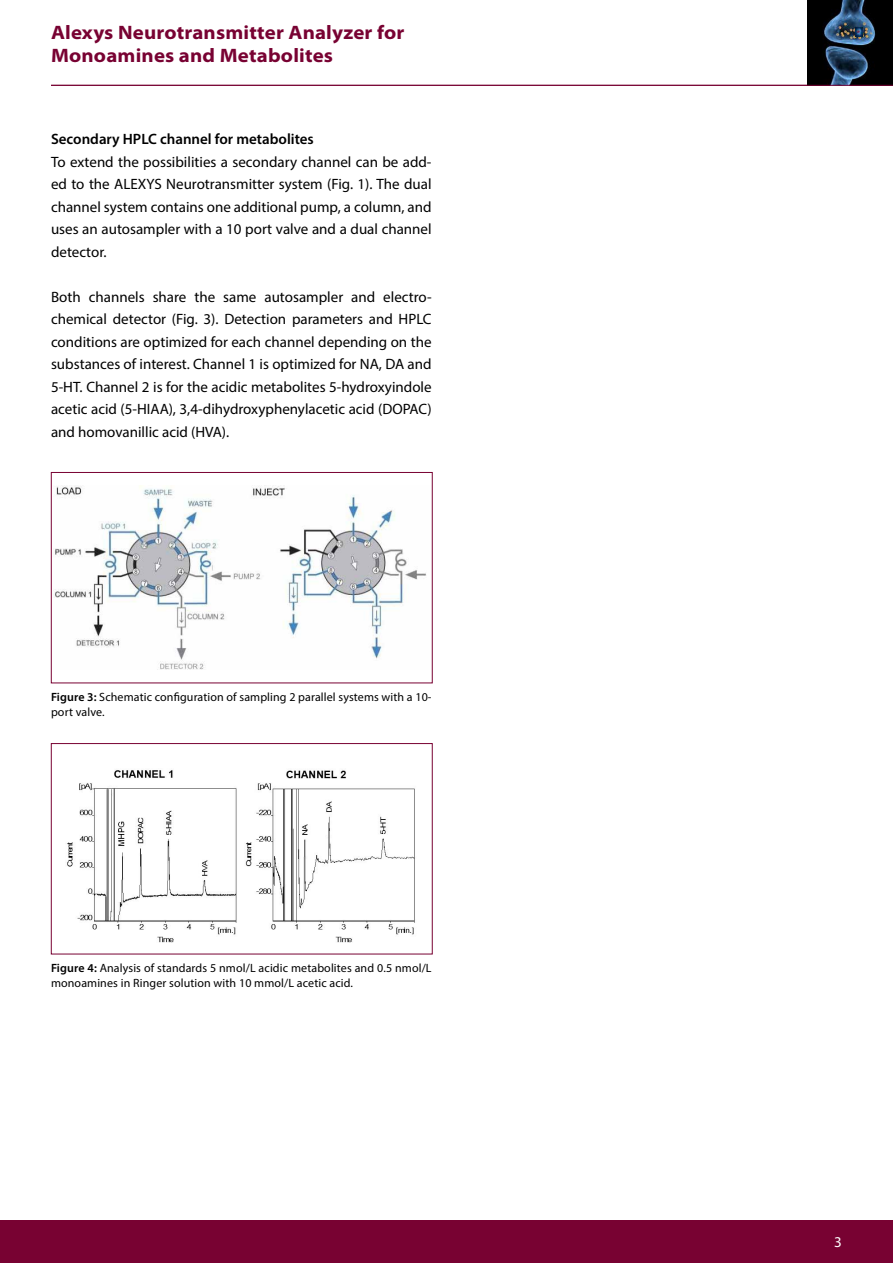
<style>
.page{position:relative;width:893px;height:1263px;background:#fff}
.page>*{position:absolute;margin:0;border:0;box-sizing:border-box;transform-origin:0 0}
.t1{font:700 semi-expanded 19.5px/22.5px "Myriad Pro";letter-spacing:.01em;color:#780232}
.t2{font:15px/22.5px "Myriad Pro";color:#000;text-align:justify}
.t3{font:600 15px "Myriad Pro";color:#000}
.t4{font:15px "Myriad Pro";color:#fff}
.t5{font:12px/15px "Myriad Pro";letter-spacing:.01em;color:#000}
.s1{font-weight:600}
</style>
<div class="page">
<img style="left:807px;top:0;width:86px;height:85px">
<img style="left:55px;top:486px;width:371px;height:183px">
<div style="left:51px;top:472px;width:381px;height:211px;border:1px solid #780232"></div>
<img style="left:67px;top:770px;width:348px;height:173px">
<div style="left:51px;top:743px;width:381px;height:211px;border:1px solid #780232"></div>
<div style="left:0;top:1220px;width:893px;height:43px;background:#780232"></div>
<svg style="left:855px;top:27px;width:7px;height:10px"></svg>
<hr style="left:51px;top:85px;width:842px;height:1px;background:#780232">
<h1 class="t1" style="left:51px;top:21px;width:355px">Alexys Neurotransmitter Analyzer for<br>Monoamines and Metabolites</h1>
<p class="t3" style="left:51px;top:129px;width:264px">Secondary HPLC channel for metabolites</p>
<p class="t2" style="left:51px;top:150px;width:382px">To extend the possibilities a secondary channel can be add&shy;ed to the ALEXYS Neurotransmitter system (Fig. 1). The dual channel system contains one additional pump, a column, and uses an autosampler with a 10 port valve and a dual channel detector.</p>
<p class="t2" style="left:51px;top:285px;width:382px">Both channels share the same autosampler and electro&shy;chemical detector (Fig. 3). Detection parameters and HPLC conditions are optimized for each channel depending on the substances of interest. Channel 1 is optimized for NA, DA and 5-HT. Channel 2 is for the acidic metabolites 5-hydroxyindole acetic acid (5-HIAA), 3,4-dihydroxyphenylacetic acid (DOPAC) and homovanillic acid (HVA).</p>
<p class="t5" style="left:51px;top:689px;width:382px"><span class="s1">Figure 3:</span> Schematic configuration of sampling 2 parallel systems with a 10- port valve.</p>
<p class="t5" style="left:51px;top:960px;width:382px"><span class="s1">Figure 4:</span> Analysis of standards 5 nmol/L acidic metabolites and 0.5 nmol/L monoamines in Ringer solution with 10 mmol/L acetic acid.</p>
<p class="t4" style="left:834px;top:1232px;width:9px">3</p>
</div>
